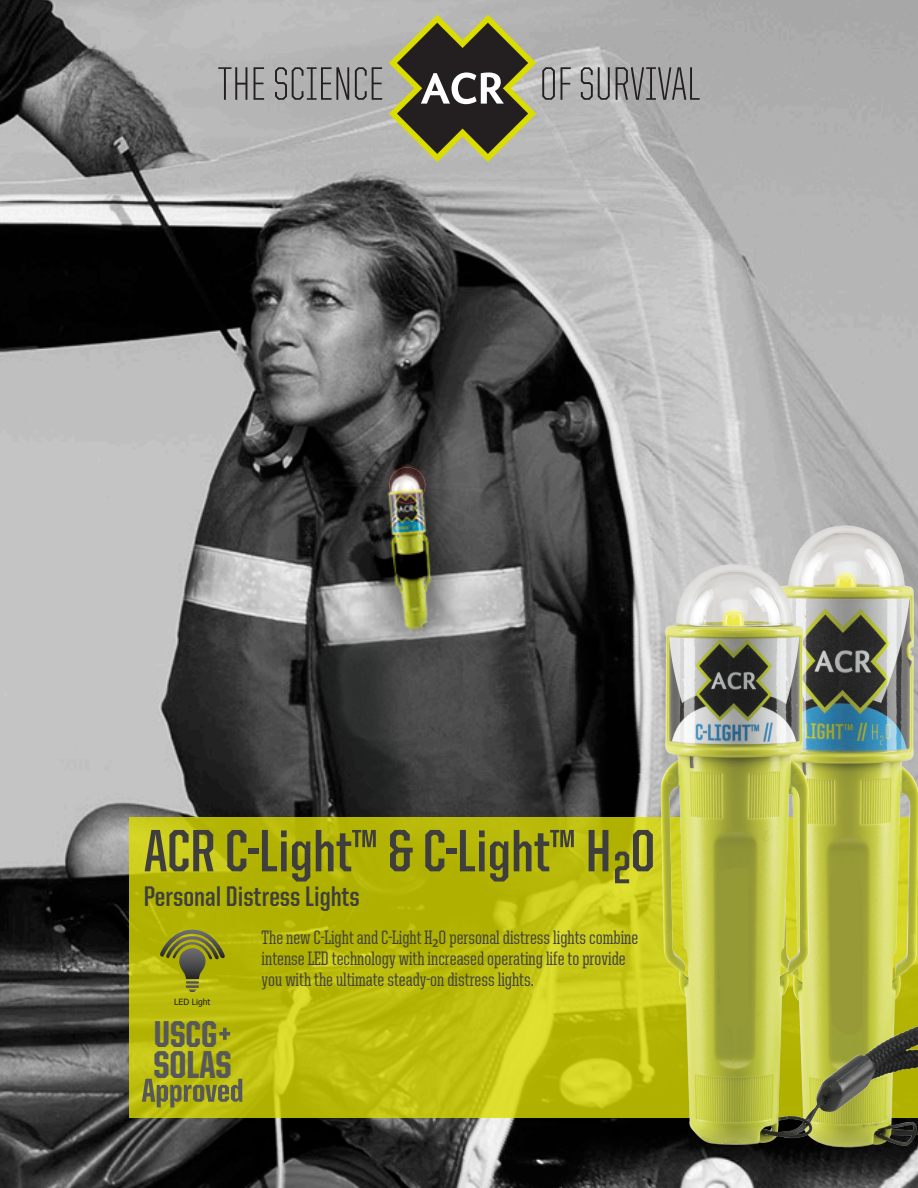
<style>
.page{position:relative;width:918px;height:1188px;background:#fff}
.page>*{position:absolute;margin:0;border:0;box-sizing:border-box;transform-origin:0 0}
.t1{font:700 60px "United Sans Cond";color:#3e3e3f}
.t2{font:800 39px "United Sans Cond";color:#57585a}
.t3{font:800 37.5px "United Sans Cond";color:#57585a}
.t4{font:700 28.5px "United Sans Cond";color:#3e3e3f}
.t5{font:500 19.5px/21px "United Serif Cond";color:#3e3e3f}
.t6{font:8.55px "Tahoma";color:#211e1e}
.s1{font-family:"Myriad Pro";font-weight:400}
</style>
<div class="page">
<img style="left:0;top:0;width:918px;height:1188px">
<img style="left:268px;top:589px;width:179px;height:229px">
<svg style="left:325px;top:403px;width:164px;height:164px;background:#454641"></svg>
<svg style="left:129px;top:818px;width:506px;height:300px;background:#bbbc0c"></svg>
<svg style="left:160px;top:930px;width:65px;height:62px;background:#929221"></svg>
<svg style="left:615px;top:852px;width:14px;height:31px"></svg>
<img style="left:635px;top:495px;width:283px;height:40px">
<img style="left:635px;top:535px;width:283px;height:623px">
<svg style="left:389px;top:15px;width:147px;height:147px;background:#797758"></svg>
<svg style="left:218px;top:67px;width:29px;height:33px"></svg>
<svg style="left:254px;top:67px;width:10px;height:33px"></svg>
<svg style="left:275px;top:67px;width:74px;height:33px;background:#8e8d8e"></svg>
<svg style="left:355px;top:67px;width:27px;height:33px"></svg>
<svg style="left:542px;top:67px;width:13px;height:33px"></svg>
<svg style="left:561px;top:67px;width:10px;height:33px"></svg>
<svg style="left:581px;top:67px;width:29px;height:33px"></svg>
<svg style="left:616px;top:67px;width:84px;height:33px;background:#8b8a8a"></svg>
<svg style="left:142px;top:1079px;width:100px;height:28px;background:#91922d"></svg>
<svg style="left:219px;top:1028px;width:11px;height:12px"></svg>
<h1 class="t1" style="left:144px;top:820px;width:513px">ACR C-Light™ &amp; C-Light™ H 0</h1>
<h3 class="t4" style="left:144px;top:881px;width:217px">Personal Distress Lights</h3>
<p class="t6" style="left:174px;top:996px;width:38px">LED Light</p>
<h3 class="t3" style="left:154px;top:1015px;width:65px">USCG</h3>
<h2 class="t2" style="left:153px;top:1044px;width:80px">SOLAS</h2>
<p class="t5" style="left:262px;top:927px;width:378px">The new C-Light and C-Light H<span class="s1">2</span>O personal distress lights combine intense LED technology with increased operating life to provide you with the ultimate steady-on distress lights.</p>
</div>
